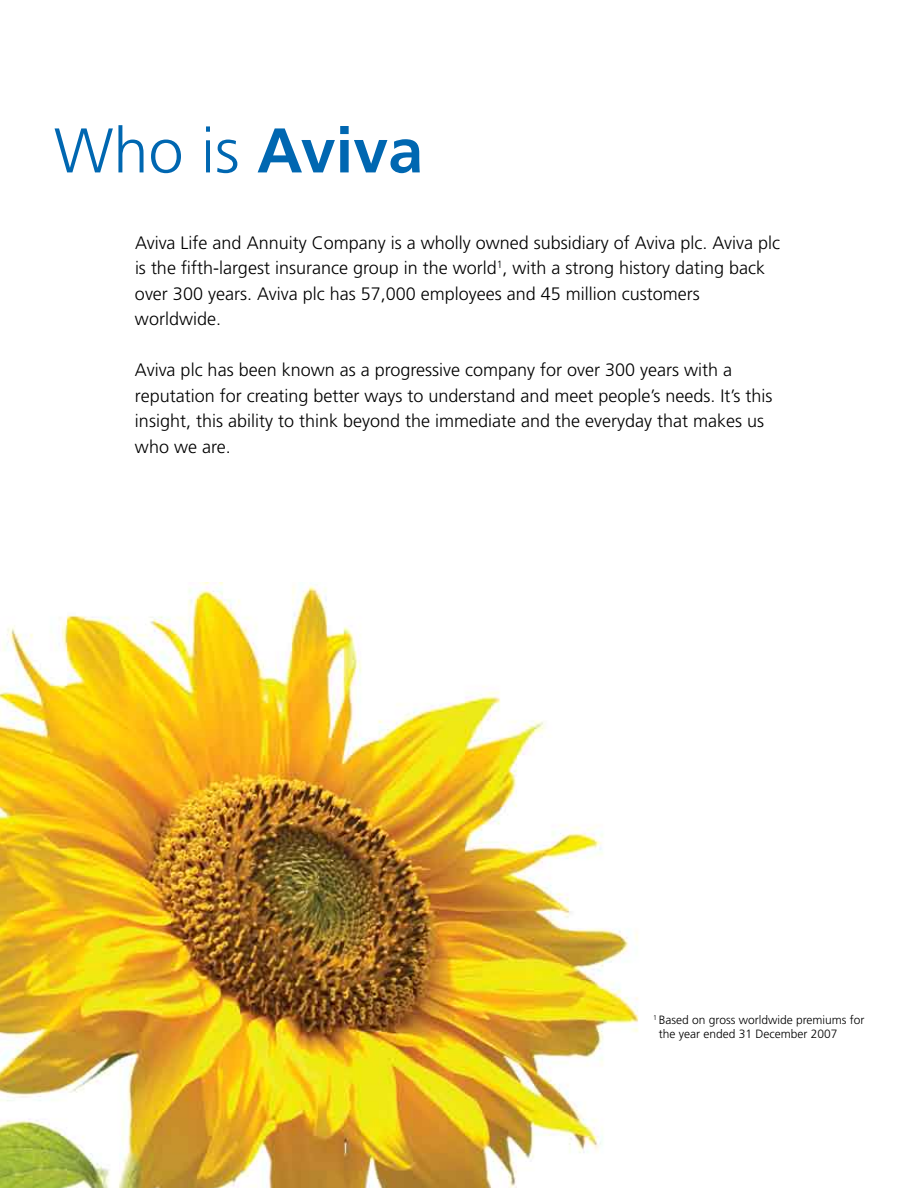
<style>
.page{position:relative;width:918px;height:1188px;background:#fff}
.page>*{position:absolute;margin:0;border:0;box-sizing:border-box;transform-origin:0 0}
.t1{font:300 63px "Frutiger LT Std";color:#0067b1}
.t2{font:300 18px/25.5px "Frutiger LT Std";color:#000}
.t3{font:300 12px/14.4px "Frutiger LT Std";color:#000}
.s1{font-weight:700}
</style>
<div class="page">
<img style="left:0;top:583px;width:639px;height:605px">
<h1 class="t1" style="left:54px;top:115px;width:371px">Who is <span class="s1">Aviva</span></h1>
<p class="t2" style="left:135px;top:230px;width:647px">Aviva Life and Annuity Company is a wholly owned subsidiary of Aviva plc. Aviva plc is the fifth-largest insurance group in the world<sup>1</sup>, with a strong history dating back over 300 years. Aviva plc has 57,000 employees and 45 million customers worldwide.</p>
<p class="t2" style="left:135px;top:358px;width:639px">Aviva plc has been known as a progressive company for over 300 years with a reputation for creating better ways to understand and meet people’s needs. It’s this insight, this ability to think beyond the immediate and the everyday that makes us who we are.</p>
<p class="t3" style="left:659px;top:1013px;width:207px;text-indent:-6px"><sup>1</sup> Based on gross worldwide premiums for the year ended 31 December 2007</p>
</div>
